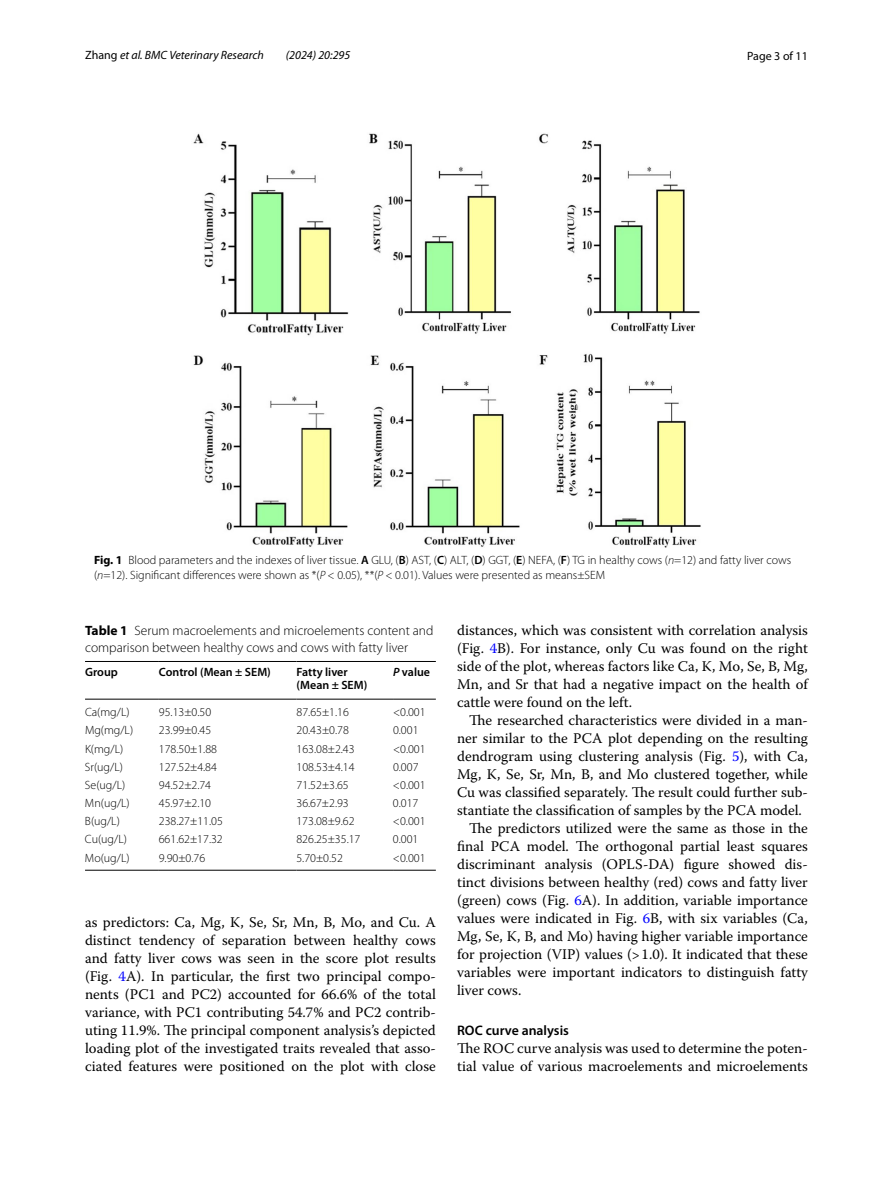
<style>
.page{position:relative;width:893px;height:1187px;background:#fff}
.page>*{position:absolute;margin:0;border:0;box-sizing:border-box;transform-origin:0 0}
.t1{font:14.7px/18px "Warnock Pro";color:#000;text-align:justify}
.t2{font:600 13.8px "Myriad Pro";color:#000}
.t3{font:300 13.5px/16.5px "Myriad Pro";color:#000}
.t4{font:300 12px/15px "Myriad Pro";color:#000}
.t5{font:600 12px/13.5px "Myriad Pro";color:#000}
.t6{font:italic 12px "Myriad Pro";color:#000}
.t7{font:12px "Myriad Pro";color:#000}
.s1{font-style:normal}
.s2{font-weight:700}
.s3{font-weight:600}
.s4{font-style:italic}
.s5{color:#00f}
</style>
<div class="page">
<img style="left:193px;top:133px;width:508px;height:415px">
<hr style="left:85px;top:661px;width:74px;height:1px;background:#000">
<hr style="left:85px;top:698px;width:74px;height:1px;background:#000">
<hr style="left:159px;top:661px;width:138px;height:1px;background:#000">
<hr style="left:159px;top:698px;width:138px;height:1px;background:#000">
<hr style="left:297px;top:661px;width:96px;height:1px;background:#000">
<hr style="left:297px;top:698px;width:96px;height:1px;background:#000">
<hr style="left:393px;top:661px;width:43px;height:1px;background:#000">
<hr style="left:393px;top:698px;width:43px;height:1px;background:#000">
<hr style="left:85px;top:869px;width:74px;height:1px;background:#000">
<hr style="left:159px;top:869px;width:138px;height:1px;background:#000">
<hr style="left:297px;top:869px;width:96px;height:1px;background:#000">
<hr style="left:393px;top:869px;width:43px;height:1px;background:#000">
<p class="t6" style="left:85px;top:48px;width:180px"><span class="s1">Zhang</span> et al. BMC Veterinary Research</p>
<p class="t6" style="left:286px;top:48px;width:66px">(2024) 20:295</p>
<p class="t7" style="left:747px;top:48px;width:62px">Page 3 of 11</p>
<p class="t4" style="left:94px;top:553px;width:699px"><span class="s2">Fig. 1</span> Blood parameters and the indexes of liver tissue. <span class="s3">A</span> GLU, (<span class="s3">B</span>) AST, (<span class="s3">C</span>) ALT, (<span class="s3">D</span>) GGT, (<span class="s3">E</span>) NEFA, (<span class="s3">F</span>) TG in healthy cows (<span class="s4">n</span>=12) and fatty liver cows (<span class="s4">n</span>=12). Significant differences were shown as *(<span class="s4">P</span> &lt; 0.05), **(<span class="s4">P</span> &lt; 0.01). Values were presented as means±SEM</p>
<p class="t3" style="left:85px;top:622px;width:350px"><span class="s2">Table 1</span> Serum macroelements and microelements content and comparison between healthy cows and cows with fatty liver</p>
<p class="t5" style="left:85px;top:664px;width:34px">Group</p>
<p class="t5" style="left:159px;top:664px;width:113px">Control (Mean ± SEM)</p>
<p class="t5" style="left:297px;top:664px;width:72px">Fatty liver (Mean ± SEM)</p>
<p class="t5" style="left:393px;top:664px;width:39px"><span class="s4">P</span> value</p>
<p class="t4" style="left:85px;top:705px;width:46px">Ca(mg/L)</p>
<p class="t4" style="left:159px;top:705px;width:54px">95.13±0.50</p>
<p class="t4" style="left:297px;top:705px;width:54px">87.65±1.16</p>
<p class="t4" style="left:393px;top:705px;width:34px">&lt;0.001</p>
<p class="t4" style="left:85px;top:723px;width:50px">Mg(mg/L)</p>
<p class="t4" style="left:159px;top:723px;width:54px">23.99±0.45</p>
<p class="t4" style="left:297px;top:723px;width:54px">20.43±0.78</p>
<p class="t4" style="left:393px;top:723px;width:27px">0.001</p>
<p class="t4" style="left:85px;top:741px;width:40px">K(mg/L)</p>
<p class="t4" style="left:159px;top:741px;width:60px">178.50±1.88</p>
<p class="t4" style="left:296px;top:741px;width:60px">163.08±2.43</p>
<p class="t4" style="left:393px;top:741px;width:34px">&lt;0.001</p>
<p class="t4" style="left:85px;top:759px;width:39px">Sr(ug/L)</p>
<p class="t4" style="left:159px;top:759px;width:60px">127.52±4.84</p>
<p class="t4" style="left:296px;top:759px;width:60px">108.53±4.14</p>
<p class="t4" style="left:393px;top:759px;width:27px">0.007</p>
<p class="t4" style="left:85px;top:777px;width:42px">Se(ug/L)</p>
<p class="t4" style="left:159px;top:777px;width:54px">94.52±2.74</p>
<p class="t4" style="left:296px;top:777px;width:54px">71.52±3.65</p>
<p class="t4" style="left:393px;top:777px;width:34px">&lt;0.001</p>
<p class="t4" style="left:85px;top:795px;width:46px">Mn(ug/L)</p>
<p class="t4" style="left:159px;top:795px;width:54px">45.97±2.10</p>
<p class="t4" style="left:296px;top:795px;width:54px">36.67±2.93</p>
<p class="t4" style="left:393px;top:795px;width:27px">0.017</p>
<p class="t4" style="left:85px;top:813px;width:36px">B(ug/L)</p>
<p class="t4" style="left:159px;top:813px;width:66px">238.27±11.05</p>
<p class="t4" style="left:296px;top:813px;width:60px">173.08±9.62</p>
<p class="t4" style="left:393px;top:813px;width:34px">&lt;0.001</p>
<p class="t4" style="left:85px;top:832px;width:43px">Cu(ug/L)</p>
<p class="t4" style="left:159px;top:832px;width:66px">661.62±17.32</p>
<p class="t4" style="left:296px;top:832px;width:66px">826.25±35.17</p>
<p class="t4" style="left:393px;top:832px;width:27px">0.001</p>
<p class="t4" style="left:85px;top:850px;width:46px">Mo(ug/L)</p>
<p class="t4" style="left:159px;top:850px;width:48px">9.90±0.76</p>
<p class="t4" style="left:296px;top:850px;width:48px">5.70±0.52</p>
<p class="t4" style="left:393px;top:850px;width:34px">&lt;0.001</p>
<p class="t1" style="left:85px;top:912px;width:352px">as predictors: Ca, Mg, K, Se, Sr, Mn, B, Mo, and Cu. A distinct tendency of separation between healthy cows and fatty liver cows was seen in the score plot results (Fig. <span class="s5">4</span>A). In particular, the first two principal compo&shy;nents (PC1 and PC2) accounted for 66.6% of the total variance, with PC1 contributing 54.7% and PC2 contrib&shy;uting 11.9%. The principal component analysis’s depicted loading plot of the investigated traits revealed that asso&shy;ciated features were positioned on the plot with close</p>
<p class="t1" style="left:457px;top:621px;width:352px">distances, which was consistent with correlation analysis (Fig. <span class="s5">4</span>B). For instance, only Cu was found on the right side of the plot, whereas factors like Ca, K, Mo, Se, B, Mg, Mn, and Sr that had a negative impact on the health of cattle were found on the left.</p>
<p class="t1" style="left:469px;top:711px;width:340px">The researched characteristics were divided in a man-</p>
<p class="t1" style="left:457px;top:729px;width:352px">ner similar to the PCA plot depending on the resulting</p>
<p class="t1" style="left:457px;top:747px;width:352px">dendrogram using clustering analysis (Fig. <span class="s5">5</span>), with Ca,</p>
<p class="t1" style="left:457px;top:765px;width:352px">Mg, K, Se, Sr, Mn, B, and Mo clustered together, while</p>
<p class="t1" style="left:457px;top:783px;width:352px">Cu was classified separately. The result could further sub-</p>
<p class="t1" style="left:457px;top:801px;width:346px">stantiate the classification of samples by the PCA model.</p>
<p class="t1" style="left:469px;top:819px;width:340px">The predictors utilized were the same as those in the</p>
<p class="t1" style="left:457px;top:837px;width:352px">final PCA model. The orthogonal partial least squares</p>
<p class="t1" style="left:457px;top:855px;width:352px">discriminant analysis (OPLS-DA) figure showed dis-</p>
<p class="t1" style="left:457px;top:873px;width:352px">tinct divisions between healthy (red) cows and fatty liver</p>
<p class="t1" style="left:457px;top:891px;width:352px">(green) cows (Fig. <span class="s5">6</span>A). In addition, variable importance</p>
<p class="t1" style="left:457px;top:909px;width:352px">values were indicated in Fig. <span class="s5">6</span>B, with six variables (Ca,</p>
<p class="t1" style="left:457px;top:927px;width:352px">Mg, Se, K, B, and Mo) having higher variable importance</p>
<p class="t1" style="left:457px;top:945px;width:352px">for projection (VIP) values (&gt;1.0). It indicated that these</p>
<p class="t1" style="left:457px;top:963px;width:352px">variables were important indicators to distinguish fatty</p>
<p class="t1" style="left:457px;top:981px;width:66px">liver cows.</p>
<p class="t2" style="left:457px;top:1021px;width:113px">ROC curve analysis</p>
<p class="t1" style="left:457px;top:1038px;width:352px">The ROC curve analysis was used to determine the poten&shy;tial value of various macroelements and microelements</p>
</div>
